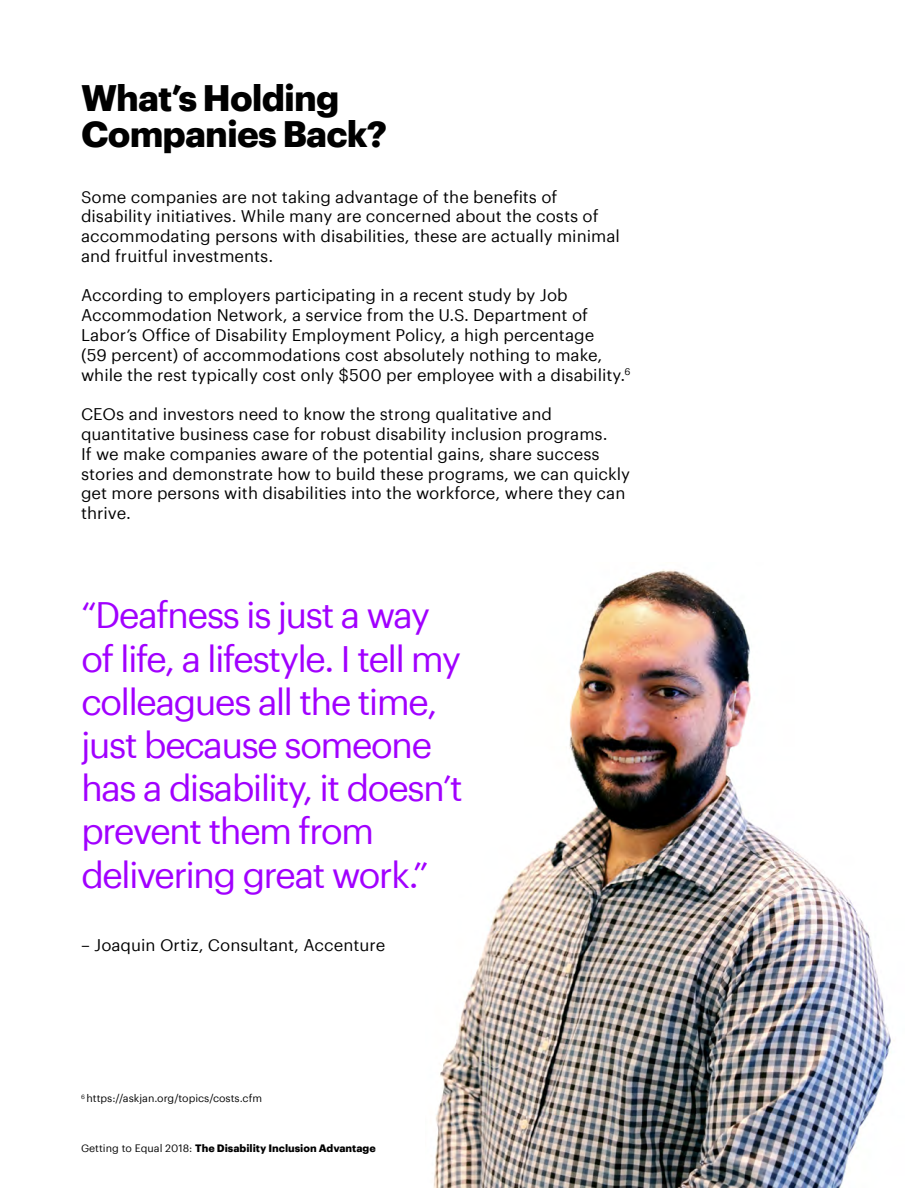
<style>
.page{position:relative;width:918px;height:1188px;background:#fff}
.page>*{position:absolute;margin:0;border:0;box-sizing:border-box;transform-origin:0 0}
.t1{font:36px/43.2px "Graphik";letter-spacing:-.05em;color:#a100ff}
.t2{font:700 36px/36px "Graphik";letter-spacing:-.025em;color:#000}
.t3{font:16.5px/19.8px "Graphik";color:#000}
.t4{font:700 10.5px "Graphik";color:#000}
.t5{font:10.5px "Graphik";color:#000}
.s1{font-weight:400}
</style>
<div class="page">
<img style="left:433px;top:569px;width:458px;height:619px">
<p class="t2" style="left:81px;top:76px;width:308px">What’s Holding<br>Companies Back?</p>
<p class="t3" style="left:81px;top:185px;width:540px">Some companies are not taking advantage of the benefits of disability initiatives. While many are concerned about the costs of accommodating persons with disabilities, these are actually minimal and fruitful investments.</p>
<p class="t3" style="left:81px;top:284px;width:515px">According to employers participating in a recent study by Job<br>Accommodation Network, a service from the U.S. Department of<br>Labor’s Office of Disability Employment Policy, a high percentage</p>
<p class="t3" style="left:81px;top:344px;width:551px">(59 percent) of accommodations cost absolutely nothing to make, while the rest typically cost only $500 per employee with a disability.<sup>6</sup></p>
<p class="t3" style="left:81px;top:403px;width:551px">CEOs and investors need to know the strong qualitative and quantitative business case for robust disability inclusion programs.<br>If we make companies aware of the potential gains, share success stories and demonstrate how to build these programs, we can quickly get more persons with disabilities into the workforce, where they can thrive.</p>
<p class="t1" style="left:81px;top:591px;width:384px">“Deafness is just a way of life, a lifestyle. I tell my colleagues all the time, just because someone has a disability, it doesn’t prevent them from delivering great work.”</p>
<p class="t3" style="left:81px;top:933px;width:306px">– Joaquin Ortiz, Consultant, Accenture</p>
<p class="t5" style="left:81px;top:1090px;width:183px"><sup>6</sup> https://askjan.org/topics/costs.cfm</p>
<p class="t4" style="left:81px;top:1140px;width:296px"><span class="s1">Getting to Equal 2018:</span> The Disability Inclusion Advantage</p>
</div>
